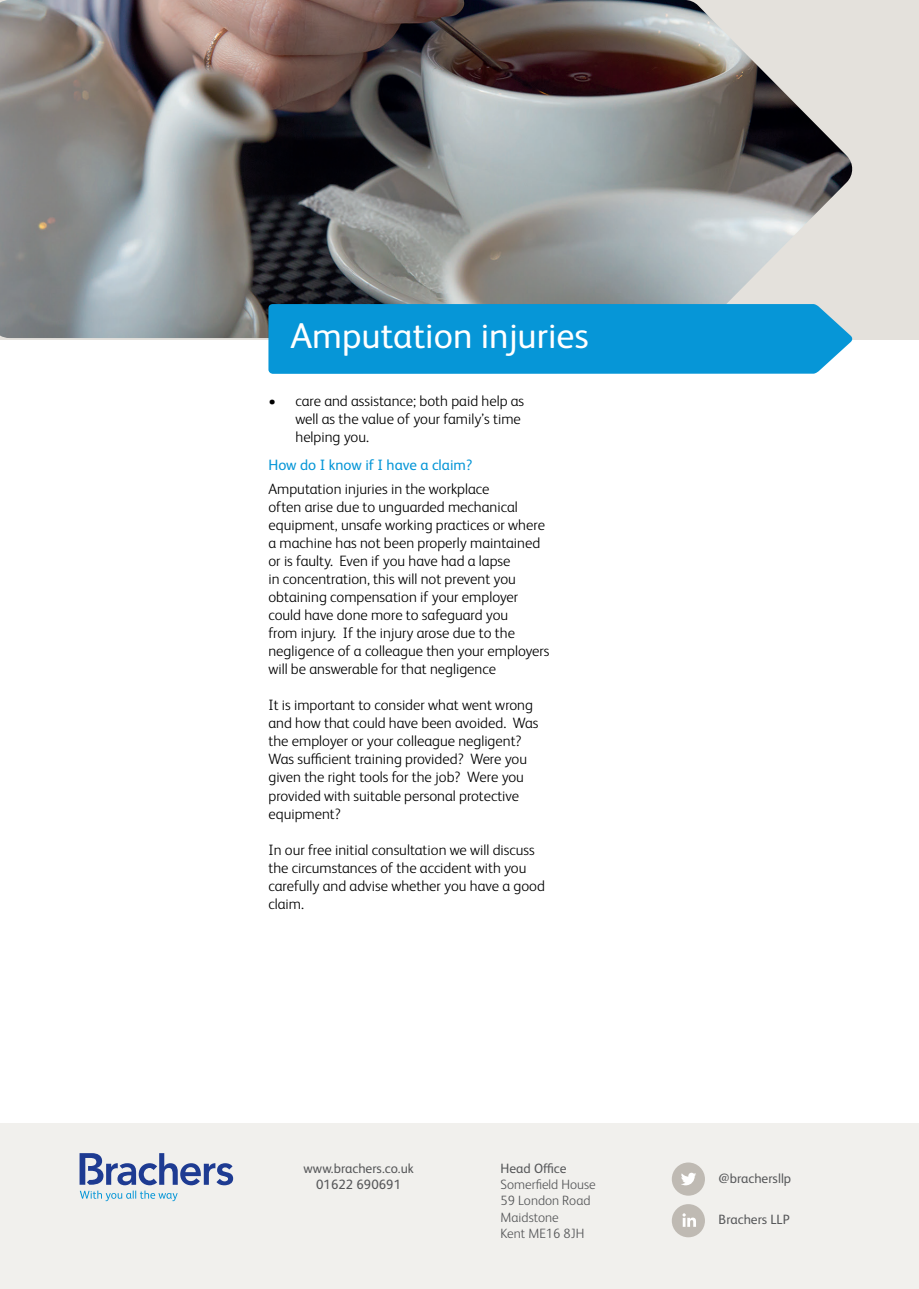
<style>
.page{position:relative;width:919px;height:1289px;background:#fff}
.page>*{position:absolute;margin:0;border:0;box-sizing:border-box;transform-origin:0 0}
.t1{font:36px "FS Albert Pro";color:#fff}
.t2{font:300 15px/18px "FS Albert Pro";color:#000}
.t3{font:15px "FS Albert Pro";color:#0696d7}
.t4{font:13.5px "FS Albert Pro";color:#57585a}
.t5{font:300 13.5px "FS Albert Pro";color:#57585a}
</style>
<div class="page">
<div style="left:0;top:0;width:918px;height:340px;background:#e4e1dc"></div>
<img style="left:0;top:0;width:853px;height:338px">
<div style="left:268px;top:304px;width:584px;height:70px;background:#0696d7"></div>
<div style="left:0;top:1123px;width:918px;height:165px;background:#f1f0ed"></div>
<div style="left:671px;top:1162px;width:34px;height:33px;background:#bfbab3;border-radius:50%"></div>
<svg style="left:681px;top:1172px;width:15px;height:13px"></svg>
<div style="left:671px;top:1204px;width:34px;height:33px;background:#bfbab3;border-radius:50%"></div>
<svg style="left:682px;top:1213px;width:14px;height:13px"></svg>
<svg style="left:80px;top:1153px;width:153px;height:48px"></svg>
<p class="t1" style="left:290px;top:310px;width:300px">Amputation injuries</p>
<p class="t2" style="left:295px;top:391px;width:230px;text-indent:-27px">• care and assistance; both paid help as well as the value of your family’s time helping you.</p>
<p class="t3" style="left:268px;top:454px;width:205px">How do I know if I have a claim?</p>
<p class="t2" style="left:268px;top:479px;width:282px">Amputation injuries in the workplace<br>often arise due to unguarded mechanical equipment, unsafe working practices or where a machine has not been properly maintained or is faulty. Even if you have had a lapse<br>in concentration, this will not prevent you obtaining compensation if your employer could have done more to safeguard you<br>from injury. If the injury arose due to the negligence of a colleague then your employers will be answerable for that negligence</p>
<p class="t2" style="left:268px;top:695px;width:271px">It is important to consider what went wrong and how that could have been avoided. Was the employer or your colleague negligent?<br>Was sufficient training provided? Were you given the right tools for the job? Were you provided with suitable personal protective equipment?</p>
<p class="t2" style="left:268px;top:839px;width:278px">In our free initial consultation we will discuss the circumstances of the accident with you carefully and advise whether you have a good claim.</p>
<p class="t4" style="left:303px;top:1158px;width:112px">www.brachers.co.uk</p>
<p class="t4" style="left:316px;top:1175px;width:86px">01622 690691</p>
<p class="t4" style="left:500px;top:1158px;width:67px">Head Office</p>
<p class="t5" style="left:500px;top:1175px;width:96px">Somerfield House</p>
<p class="t5" style="left:500px;top:1191px;width:91px">59 London Road</p>
<p class="t5" style="left:500px;top:1207px;width:60px">Maidstone</p>
<p class="t5" style="left:500px;top:1223px;width:85px">Kent ME16 8JH</p>
<p class="t4" style="left:718px;top:1168px;width:74px">@brachersllp</p>
<p class="t4" style="left:718px;top:1210px;width:73px">Brachers LLP</p>
</div>
